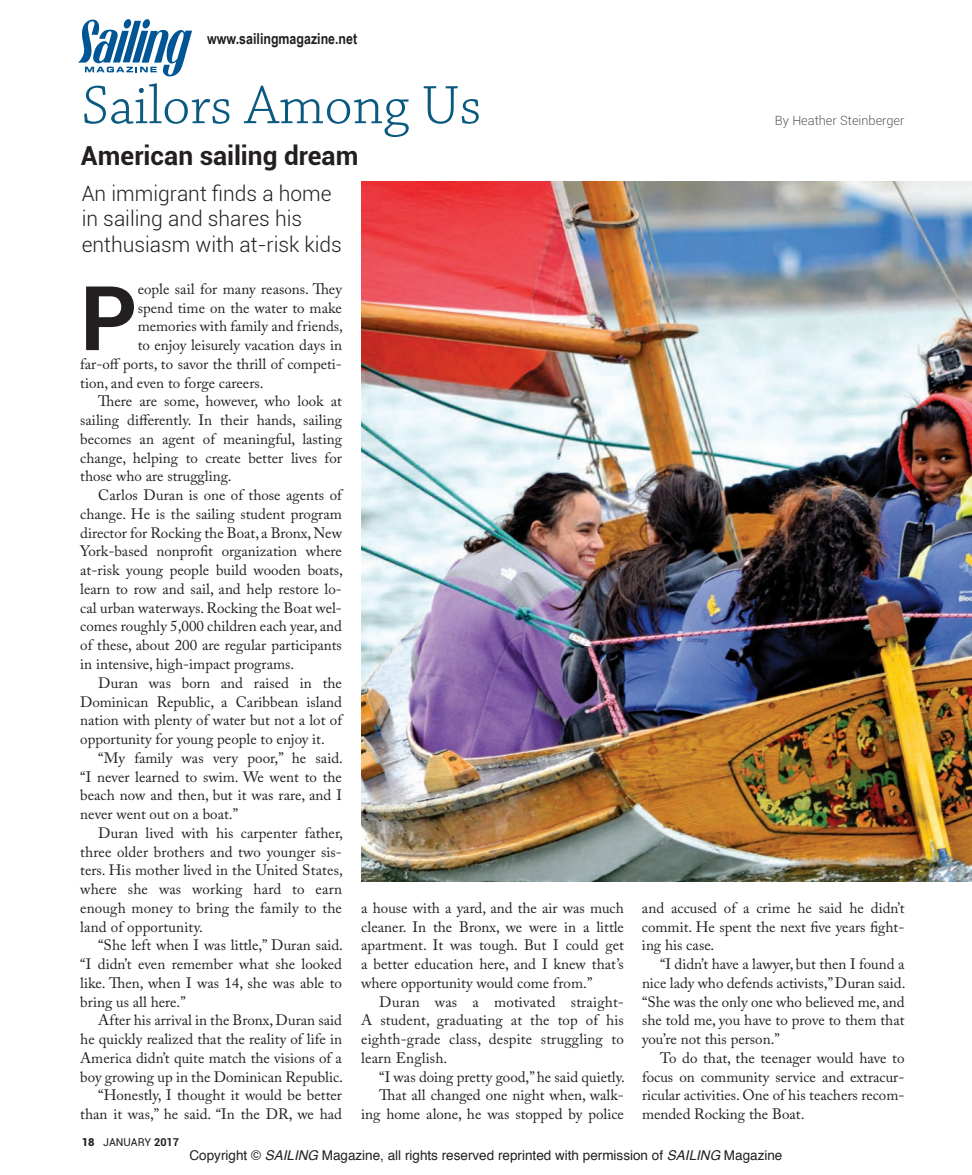
<style>
.page{position:relative;width:972px;height:1175px;background:#fff}
.page>*{position:absolute;margin:0;border:0;box-sizing:border-box;transform-origin:0 0}
.t1{font:700 89.4px "Roboto";color:#231f20}
.t2{font:300 57px "Chaparral Pro";color:#095980}
.t3{font:700 26.25px "Roboto";color:#231f20}
.t4{font:300 21px/25.5px "Roboto";color:#231f20}
.t5{font:700 15.15px "Arial Narrow";color:#231f20}
.t6{font:15px/18.8px "Adobe Caslon Pro";color:#231f20;text-align:justify}
.t7{font:13.5px "Helvetica";color:#231f20}
.t8{font:300 12.75px "Roboto";color:#57585a}
.t9{font:10.8px "Roboto";letter-spacing:-.005em;color:#231f20}
.s1{font-weight:900}
.s2{font-weight:700}
.s3{font-style:italic}
</style>
<div class="page">
<img style="left:361px;top:182px;width:611px;height:699px">
<svg style="left:78px;top:19px;width:114px;height:58px"></svg>
<p class="t5" style="left:207px;top:30px;width:151px">www.sailingmagazine.net</p>
<p class="t2" style="left:82px;top:74px;width:401px">Sailors Among Us</p>
<p class="t3" style="left:81px;top:137px;width:279px">American sailing dream</p>
<p class="t4" style="left:82px;top:180px;width:262px">An immigrant finds a home in sailing and shares his enthusiasm with at-risk kids</p>
<p class="t1" style="left:80px;top:255px;width:58px">P</p>
<p class="t6" style="left:138px;top:279px;width:206px">eople sail for many reasons. They</p>
<p class="t6" style="left:138px;top:298px;width:206px">spend time on the water to make</p>
<p class="t6" style="left:138px;top:317px;width:207px">memories with family and friends,</p>
<p class="t6" style="left:138px;top:335px;width:206px">to enjoy leisurely vacation days in</p>
<p class="t6" style="left:80px;top:354px;width:263px">far-off ports, to savor the thrill of competi-</p>
<p class="t6" style="left:80px;top:373px;width:185px">tion, and even to forge careers.</p>
<p class="t6" style="left:80px;top:392px;width:263px;text-indent:18px">There are some, however, who look at sailing differently. In their hands, sailing becomes an agent of meaningful, lasting change, helping to create better lives for those who are struggling.</p>
<p class="t6" style="left:80px;top:485px;width:264px;text-indent:18px">Carlos Duran is one of those agents of change. He is the sailing student program director for Rocking the Boat, a Bronx, New York-based nonprofit organization where at-risk young people build wooden boats, learn to row and sail, and help restore lo&shy;cal urban waterways. Rocking the Boat wel&shy;comes roughly 5,000 children each year, and of these, about 200 are regular participants in intensive, high-impact programs.</p>
<p class="t6" style="left:80px;top:673px;width:263px;text-indent:18px">Duran was born and raised in the Dominican Republic, a Caribbean island nation with plenty of water but not a lot of opportunity for young people to enjoy it.</p>
<p class="t6" style="left:80px;top:748px;width:264px;text-indent:18px">“My family was very poor,” he said. “I never learned to swim. We went to the beach now and then, but it was rare, and I never went out on a boat.”</p>
<p class="t6" style="left:80px;top:823px;width:264px;text-indent:18px">Duran lived with his carpenter father, three older brothers and two younger sis&shy;ters. His mother lived in the United States, where she was working hard to earn enough money to bring the family to the land of opportunity.</p>
<p class="t6" style="left:80px;top:935px;width:264px;text-indent:18px">“She left when I was little,” Duran said. “I didn’t even remember what she looked like. Then, when I was 14, she was able to bring us all here.”</p>
<p class="t6" style="left:80px;top:1010px;width:264px;text-indent:18px">After his arrival in the Bronx, Duran said he quickly realized that the reality of life in America didn’t quite match the visions of a boy growing up in the Dominican Republic.</p>
<p class="t6" style="left:80px;top:1085px;width:263px;text-align:right">“Honestly, I thought it would be better than it was,” he said. “In the DR, we had</p>
<p class="t9" style="left:82px;top:1135px;width:99px"><span class="s1">18</span> JANUARY <span class="s2">2017</span></p>
<p class="t6" style="left:361px;top:898px;width:264px">a house with a yard, and the air was much cleaner. In the Bronx, we were in a little apartment. It was tough. But I could get a better education here, and I knew that’s where opportunity would come from.”</p>
<p class="t6" style="left:361px;top:992px;width:264px;text-indent:18px">Duran was a motivated straight-A student, graduating at the top of his eighth-grade class, despite struggling to learn English.</p>
<p class="t6" style="left:379px;top:1067px;width:247px">“I was doing pretty good,” he said quietly.</p>
<p class="t6" style="left:361px;top:1085px;width:264px;text-align:right">That all changed one night when, walk&shy;ing home alone, he was stopped by police</p>
<p class="t8" style="left:775px;top:111px;width:131px">By Heather Steinberger</p>
<p class="t6" style="left:642px;top:898px;width:264px">and accused of a crime he said he didn’t commit. He spent the next five years fight&shy;ing his case.</p>
<p class="t6" style="left:642px;top:954px;width:265px;text-indent:18px">“I didn’t have a lawyer, but then I found a nice lady who defends activists,” Duran said. “She was the only one who believed me, and she told me, you have to prove to them that you’re not this person.”</p>
<p class="t6" style="left:642px;top:1048px;width:264px;text-indent:18px">To do that, the teenager would have to focus on community service and extracur&shy;ricular activities. One of his teachers recom&shy;mended Rocking the Boat.</p>
<p class="t7" style="left:190px;top:1146px;width:594px">Copyright © <span class="s3">SAILING</span> Magazine, all rights reserved reprinted with permission of <span class="s3">SAILING</span> Magazine</p>
</div>
